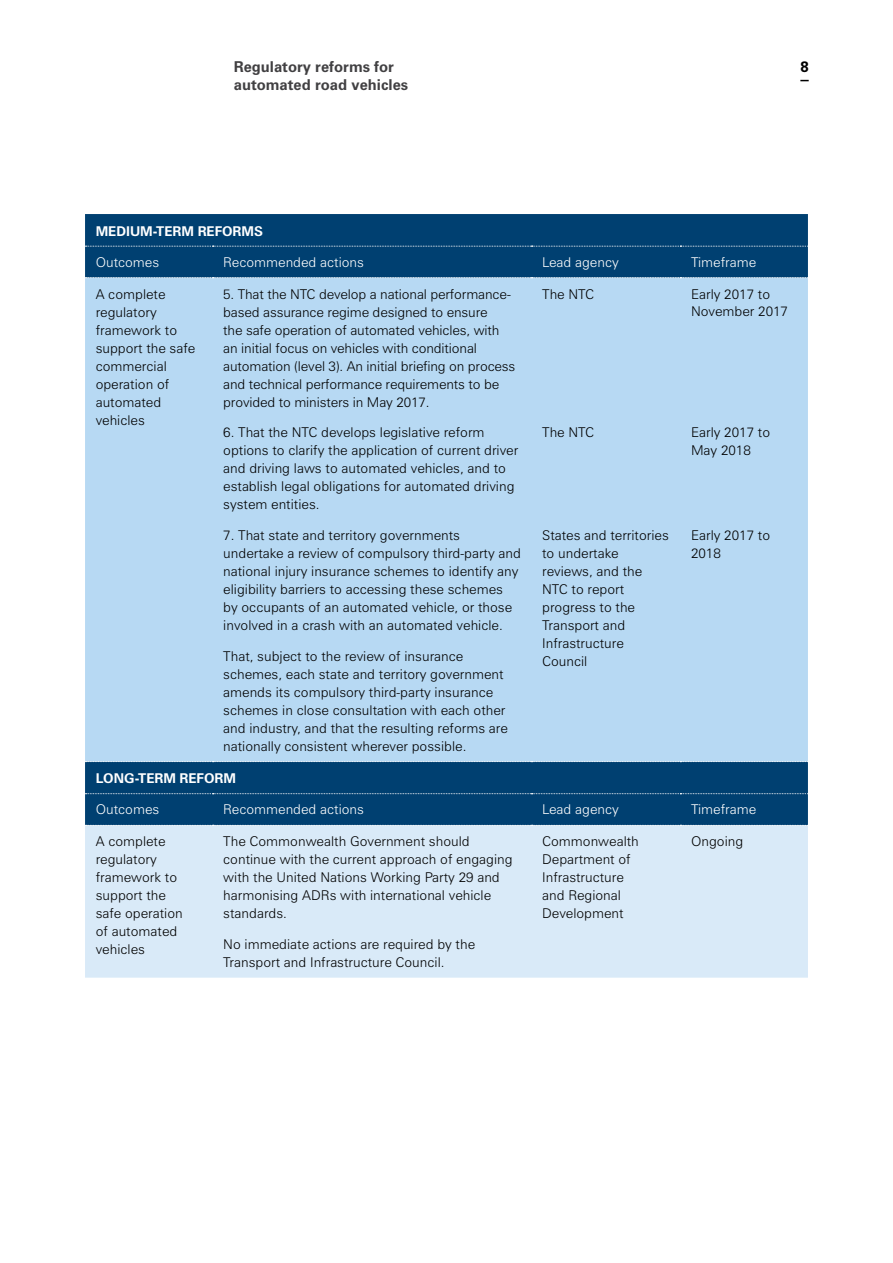
<style>
.page{position:relative;width:893px;height:1263px;background:#fff}
.page>*{position:absolute;margin:0;border:0;box-sizing:border-box;transform-origin:0 0}
.t1{font:700 15px "Zurich BT";color:#414042}
.t2{font:700 15px "Zurich BT";color:#000}
.t3{font:300 13.5px/18px "Zurich BT";color:#000}
.t4{font:300 13.5px "Zurich BT";color:#fff}
.t5{font:700 13.5px "Zurich BT";color:#fff}
</style>
<div class="page">
<div style="left:85px;top:214px;width:723px;height:611px;background:#004071"></div>
<div style="left:85px;top:278px;width:723px;height:483px;background:#b7d9f3"></div>
<div style="left:85px;top:826px;width:723px;height:152px;background:#d9eaf8"></div>
<svg style="left:85px;top:825px;width:723px;height:1px"></svg>
<svg style="left:85px;top:761px;width:723px;height:1px"></svg>
<svg style="left:85px;top:277px;width:723px;height:1px"></svg>
<svg style="left:85px;top:246px;width:723px;height:1px"></svg>
<svg style="left:85px;top:793px;width:723px;height:1px"></svg>
<p class="t1" style="left:234px;top:57px;width:162px">Regulatory reforms for</p>
<p class="t2" style="left:800px;top:57px;width:10px">8</p>
<p class="t1" style="left:234px;top:75px;width:176px">automated road vehicles</p>
<p class="t5" style="left:96px;top:222px;width:169px">MEDIUM-TERM REFORMS</p>
<p class="t4" style="left:96px;top:254px;width:65px">Outcomes</p>
<p class="t4" style="left:223px;top:254px;width:142px">Recommended actions</p>
<p class="t4" style="left:542px;top:254px;width:78px">Lead agency</p>
<p class="t4" style="left:691px;top:254px;width:67px">Timeframe</p>
<p class="t3" style="left:96px;top:285px;width:101px">A complete regulatory framework to support the safe commercial operation of automated vehicles</p>
<p class="t3" style="left:223px;top:285px;width:294px">5. That the NTC develop a national performance&shy;based assurance regime designed to ensure<br>the safe operation of automated vehicles, with an initial focus on vehicles with conditional automation (level 3). An initial briefing on process and technical performance requirements to be provided to ministers in May 2017.</p>
<p class="t3" style="left:223px;top:423px;width:297px">6. That the NTC develops legislative reform options to clarify the application of current driver and driving laws to automated vehicles, and to establish legal obligations for automated driving system entities.</p>
<p class="t3" style="left:223px;top:526px;width:299px">7. That state and territory governments undertake a review of compulsory third-party and national injury insurance schemes to identify any eligibility barriers to accessing these schemes by occupants of an automated vehicle, or those involved in a crash with an automated vehicle.</p>
<p class="t3" style="left:223px;top:647px;width:286px">That, subject to the review of insurance schemes, each state and territory government amends its compulsory third-party insurance schemes in close consultation with each other and industry, and that the resulting reforms are nationally consistent wherever possible.</p>
<p class="t3" style="left:542px;top:285px;width:53px">The NTC</p>
<p class="t3" style="left:691px;top:285px;width:99px">Early 2017 to<br>November 2017</p>
<p class="t3" style="left:542px;top:423px;width:53px">The NTC</p>
<p class="t3" style="left:691px;top:423px;width:81px">Early 2017 to<br>May 2018</p>
<p class="t3" style="left:542px;top:526px;width:128px">States and territories to undertake reviews, and the<br>NTC to report progress to the<br>Transport and<br>Infrastructure<br>Council</p>
<p class="t3" style="left:691px;top:526px;width:81px">Early 2017 to<br>2018</p>
<p class="t5" style="left:96px;top:770px;width:142px">LONG-TERM REFORM</p>
<p class="t4" style="left:96px;top:801px;width:65px">Outcomes</p>
<p class="t4" style="left:223px;top:801px;width:142px">Recommended actions</p>
<p class="t4" style="left:542px;top:801px;width:78px">Lead agency</p>
<p class="t4" style="left:691px;top:801px;width:67px">Timeframe</p>
<p class="t3" style="left:96px;top:832px;width:89px">A complete regulatory framework to support the safe operation of automated vehicles</p>
<p class="t3" style="left:223px;top:832px;width:291px">The Commonwealth Government should continue with the current approach of engaging with the United Nations Working Party 29 and harmonising ADRs with international vehicle standards.</p>
<p class="t3" style="left:542px;top:832px;width:98px">Commonwealth<br>Department of<br>Infrastructure and Regional<br>Development</p>
<p class="t3" style="left:691px;top:832px;width:54px">Ongoing</p>
<p class="t3" style="left:223px;top:935px;width:253px">No immediate actions are required by the<br>Transport and Infrastructure Council.</p>
</div>
